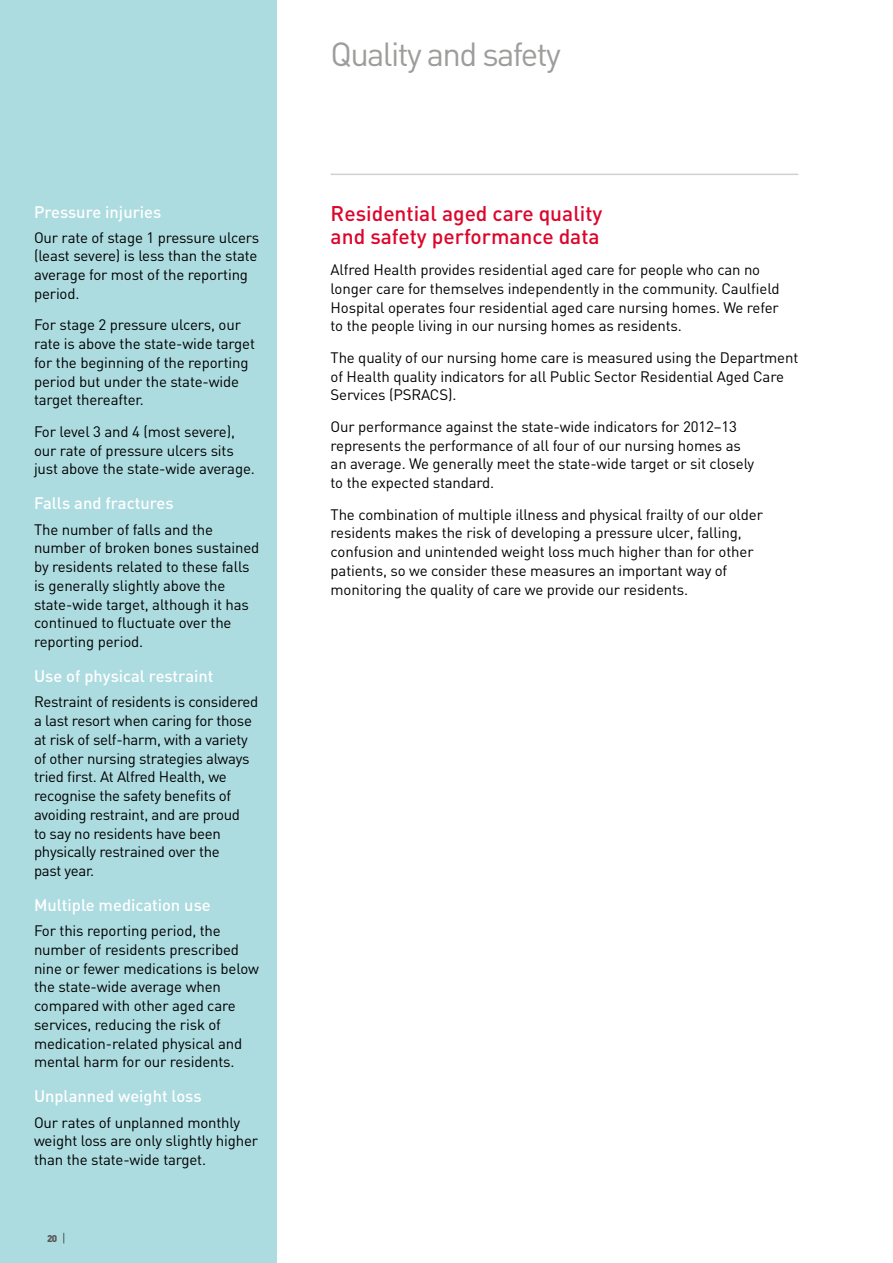
<style>
.page{position:relative;width:893px;height:1263px;background:#fff}
.page>*{position:absolute;margin:0;border:0;box-sizing:border-box;transform-origin:0 0}
.t1{font:33px "DIN";letter-spacing:-.05em;color:#9d9d9c}
.t2{font:500 21px/22.5px "DIN";color:#dd052b}
.t3{font:500 16.5px "DIN";color:#fff}
.t4{font:15px/18.8px "DIN";letter-spacing:-.01em;color:#000}
.t5{font:900 9.75px "DIN";color:#575756}
</style>
<div class="page">
<hr style="left:892px;top:187px;width:1px;height:364px;background:#786967">
<div style="left:0;top:0;width:276px;height:1263px;background:#acdbe0"></div>
<hr style="left:331px;top:174px;width:467px;height:1px;background:#d0d0d0">
<p class="t3" style="left:34px;top:201px;width:129px">Pressure injuries</p>
<p class="t4" style="left:34px;top:228px;width:227px">Our rate of stage 1 pressure ulcers (least severe) is less than the state average for most of the reporting period.</p>
<p class="t4" style="left:34px;top:315px;width:223px">For stage 2 pressure ulcers, our rate is above the state-wide target for the beginning of the reporting period but under the state-wide target thereafter.</p>
<p class="t4" style="left:34px;top:422px;width:222px">For level 3 and 4 (most severe), our rate of pressure ulcers sits just above the state-wide average.</p>
<p class="t3" style="left:34px;top:493px;width:141px">Falls and fractures</p>
<p class="t4" style="left:34px;top:519px;width:227px">The number of falls and the number of broken bones sustained by residents related to these falls is generally slightly above the state-wide target, although it has continued to fluctuate over the reporting period.</p>
<p class="t3" style="left:34px;top:666px;width:181px">Use of physical restraint</p>
<p class="t4" style="left:34px;top:692px;width:226px">Restraint of residents is considered a last resort when caring for those at risk of self-harm, with a variety of other nursing strategies always tried first. At Alfred Health, we recognise the safety benefits of avoiding restraint, and are proud<br>to say no residents have been physically restrained over the<br>past year.</p>
<p class="t3" style="left:34px;top:894px;width:178px">Multiple medication use</p>
<p class="t4" style="left:34px;top:921px;width:226px">For this reporting period, the number of residents prescribed nine or fewer medications is below the state-wide average when compared with other aged care services, reducing the risk of medication-related physical and mental harm for our residents.</p>
<p class="t3" style="left:34px;top:1086px;width:169px">Unplanned weight loss</p>
<p class="t4" style="left:34px;top:1112px;width:226px">Our rates of unplanned monthly weight loss are only slightly higher than the state-wide target.</p>
<p class="t5" style="left:47px;top:1232px;width:12px">20</p>
<h1 class="t1" style="left:331px;top:34px;width:232px">Quality and safety</h1>
<h2 class="t2" style="left:331px;top:202px;width:273px">Residential aged care quality and safety performance data</h2>
<p class="t4" style="left:331px;top:260px;width:451px">Alfred Health provides residential aged care for people who can no longer care for themselves independently in the community. Caulfield Hospital operates four residential aged care nursing homes. We refer to the people living in our nursing homes as residents.</p>
<p class="t4" style="left:331px;top:348px;width:469px">The quality of our nursing home care is measured using the Department of Health quality indicators for all Public Sector Residential Aged Care<br>Services (PSRACS).</p>
<p class="t4" style="left:331px;top:417px;width:425px">Our performance against the state-wide indicators for 2012–13 represents the performance of all four of our nursing homes as an average. We generally meet the state-wide target or sit closely to the expected standard.</p>
<p class="t4" style="left:331px;top:505px;width:434px">The combination of multiple illness and physical frailty of our older residents makes the risk of developing a pressure ulcer, falling, confusion and unintended weight loss much higher than for other patients, so we consider these measures an important way of monitoring the quality of care we provide our residents.</p>
</div>
